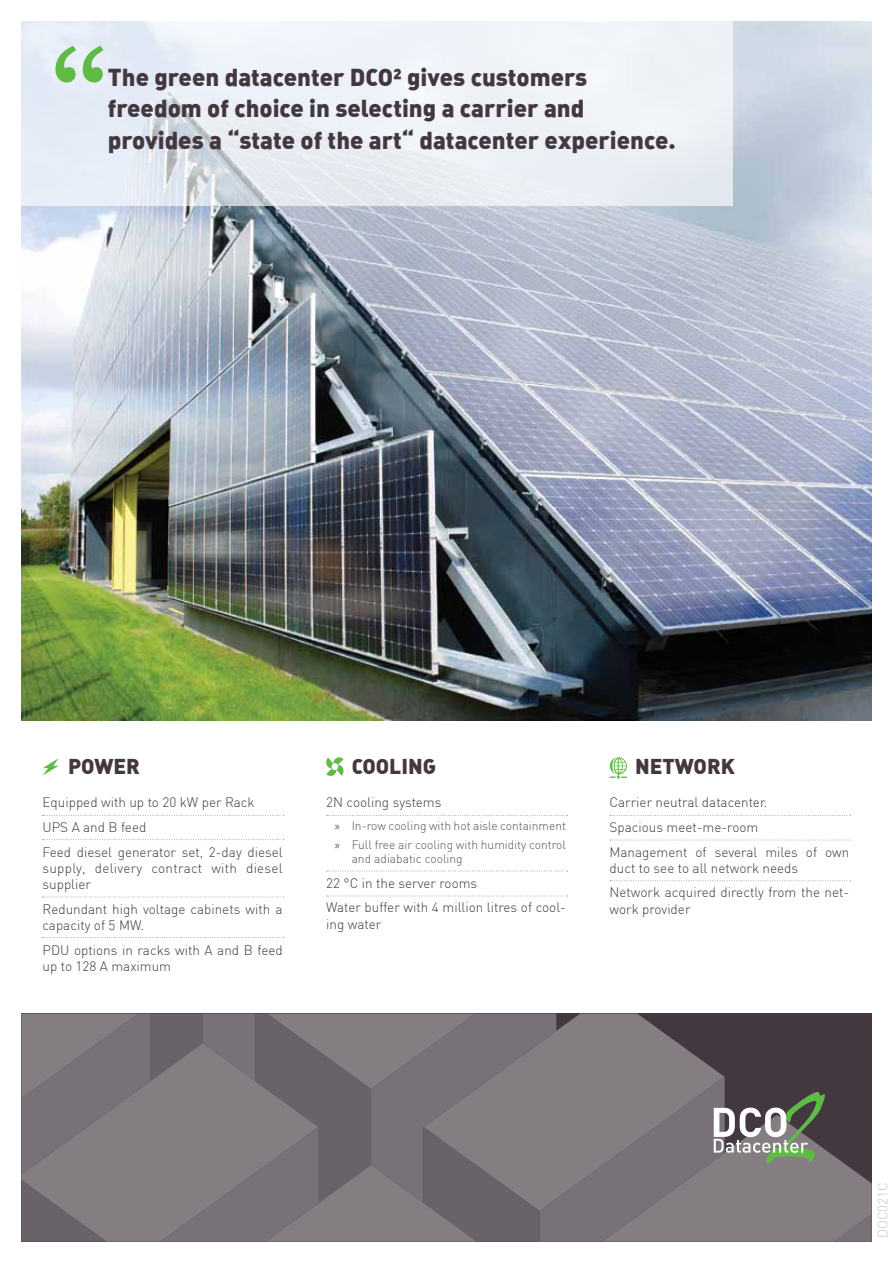
<style>
.page{position:relative;width:893px;height:1263px;background:#fff}
.page>*{position:absolute;margin:0;border:0;box-sizing:border-box;transform-origin:0 0}
.t1{font:150px "Euphemia CAS";color:#5fbb46}
.t2{font:24px/31.5px "DIN Black Alternate";color:#433840}
.t3{font:21px "DIN Black Alternate";color:#433840}
.t4{font:300 13.5px/24.8px "DIN";color:#433840}
.t5{font:300 13.5px/16.2px "DIN";letter-spacing:.02em;color:#433840}
.t6{font:300 13.5px "DIN";color:#c7c5c9}
.t7{font:300 12px/18.6px "DIN";color:#595153}
.s1{font-family:"Myriad Pro";font-weight:400}
</style>
<div class="page">
<img style="left:21px;top:21px;width:851px;height:700px">
<svg style="left:43px;top:815px;width:241px;height:1px"></svg>
<svg style="left:43px;top:839px;width:241px;height:1px"></svg>
<svg style="left:43px;top:897px;width:241px;height:1px"></svg>
<svg style="left:43px;top:937px;width:241px;height:1px"></svg>
<svg style="left:43px;top:758px;width:16px;height:17px"></svg>
<svg style="left:326px;top:815px;width:242px;height:1px"></svg>
<svg style="left:326px;top:871px;width:242px;height:1px"></svg>
<svg style="left:326px;top:896px;width:242px;height:1px"></svg>
<svg style="left:326px;top:757px;width:18px;height:19px"></svg>
<svg style="left:610px;top:815px;width:241px;height:1px"></svg>
<svg style="left:610px;top:840px;width:241px;height:1px"></svg>
<svg style="left:610px;top:880px;width:241px;height:1px"></svg>
<svg style="left:609px;top:757px;width:18px;height:22px"></svg>
<div style="left:21px;top:21px;width:712px;height:185px;background:#ecf1f6"></div>
<svg style="left:21px;top:1013px;width:851px;height:229px;background:#777075"></svg>
<h1 class="t1" style="left:51px;top:9px;width:61px">“</h1>
<h2 class="t2" style="left:108px;top:60px;width:569px">The green datacenter DCO² gives customers freedom of choice in selecting a carrier and provides a “state of the art“ datacenter experience.</h2>
<h3 class="t3" style="left:68px;top:752px;width:73px">Power</h3>
<p class="t4" style="left:42px;top:790px;width:242px">Equipped with up to 20 kW per Rack<br>UPS A and B feed<br>Feed diesel generator set, 2-day diesel</p>
<p class="t5" style="left:42px;top:860px;width:242px">supply, delivery contract with diesel supplier</p>
<p class="t4" style="left:42px;top:900px;width:242px;line-height:16.2px">Redundant high voltage cabinets with a capacity of 5 MW.</p>
<p class="t4" style="left:42px;top:941px;width:242px;line-height:16.2px">PDU options in racks with A and B feed up to 128 A maximum</p>
<h3 class="t3" style="left:352px;top:752px;width:86px">COOLing</h3>
<p class="t4" style="left:326px;top:790px;width:117px">2N cooling systems</p>
<p class="t7" style="left:335px;top:816px;width:233px"><span class="s1">»</span> In-row cooling with hot aisle containment <span class="s1">»</span> Full free air cooling with humidity control</p>
<p class="t7" style="left:352px;top:849px;width:113px">and adiabatic cooling</p>
<p class="t4" style="left:326px;top:870px;width:241px">22 °C in the server rooms<br>Water buffer with 4 million litres of cool-</p>
<p class="t4" style="left:326px;top:911px;width:57px">ing water</p>
<h3 class="t3" style="left:635px;top:752px;width:101px">Network</h3>
<p class="t4" style="left:609px;top:790px;width:241px">Carrier neutral datacenter.<br>Spacious meet-me-room<br>Management of several miles of own</p>
<p class="t4" style="left:609px;top:855px;width:241px">duct to see to all network needs<br>Network acquired directly from the net-</p>
<p class="t4" style="left:609px;top:896px;width:83px">work provider</p>
<p class="t6" style="left:874px;top:1238px;width:58px;rotate:-90deg">DOC021C</p>
</div>
